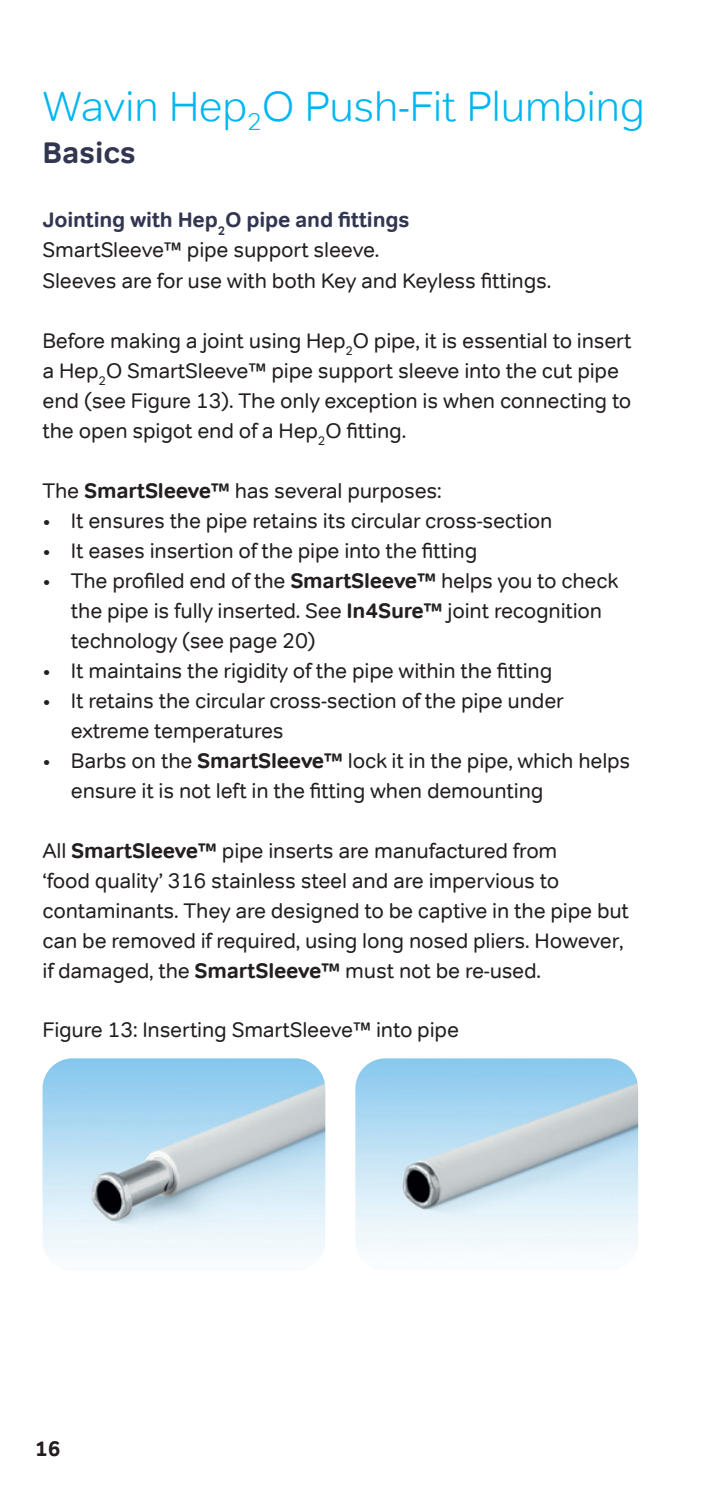
<style>
.page{position:relative;width:702px;height:1489px;background:#fff}
.page>*{position:absolute;margin:0;border:0;box-sizing:border-box;transform-origin:0 0}
.t1{font:300 42.5px "Tondo";color:#00b6f0}
.t2{font:700 30px "Tondo";color:#323650}
.t3{font:21.25px/30px "Tondo";letter-spacing:-.01em;color:#231f20}
.t4{font:700 21.25px "Tondo";color:#231f20}
.s1{font-weight:700;color:#323650}
.s2{font-weight:700}
</style>
<div class="page">
<img style="left:43px;top:1058px;width:282px;height:199px">
<img style="left:355px;top:1058px;width:283px;height:193px">
<h1 class="t1" style="left:43px;top:80px;width:603px">Wavin Hep<sub>2</sub>O Push-Fit Plumbing</h1>
<h2 class="t2" style="left:43px;top:134px;width:95px">Basics</h2>
<p class="t3" style="left:43px;top:205px;width:510px"><span class="s1">Jointing with Hep</span><sub>2</sub><span class="s1">O pipe and fittings<br></span>SmartSleeve™ pipe support sleeve.<br>Sleeves are for use with both Key and Keyless fittings.</p>
<p class="t3" style="left:43px;top:325px;width:590px">Before making a joint using Hep<sub>2</sub>O pipe, it is essential to insert a Hep<sub>2</sub>O SmartSleeve™ pipe support sleeve into the cut pipe end (see Figure 13). The only exception is when connecting to the open spigot end of a Hep<sub>2</sub>O fitting.</p>
<p class="t3" style="left:43px;top:475px;width:400px">The <span class="s2">SmartSleeve™</span> has several purposes:</p>
<p class="t3" style="left:43px;top:505px;width:511px">• It ensures the pipe retains its circular cross-section</p>
<p class="t3" style="left:43px;top:535px;width:436px">• It eases insertion of the pipe into the fitting</p>
<p class="t3" style="left:71px;top:565px;width:549px;text-indent:-28px">• The profiled end of the <span class="s2">SmartSleeve™</span> helps you to check the pipe is fully inserted. See <span class="s2">In4Sure™</span> joint recognition technology (see page 20)</p>
<p class="t3" style="left:43px;top:655px;width:511px">• It maintains the rigidity of the pipe within the fitting</p>
<p class="t3" style="left:71px;top:685px;width:494px;text-indent:-28px">• It retains the circular cross-section of the pipe under extreme temperatures</p>
<p class="t3" style="left:71px;top:745px;width:561px;text-indent:-28px">• Barbs on the <span class="s2">SmartSleeve™</span> lock it in the pipe, which helps ensure it is not left in the fitting when demounting</p>
<p class="t3" style="left:43px;top:835px;width:588px">All <span class="s2">SmartSleeve™</span> pipe inserts are manufactured from<br>‘food quality’ 316 stainless steel and are impervious to contaminants. They are designed to be captive in the pipe but can be removed if required, using long nosed pliers. However, if damaged, the <span class="s2">SmartSleeve™</span> must not be re-used.</p>
<p class="t3" style="left:43px;top:1014px;width:418px">Figure 13: Inserting SmartSleeve™ into pipe</p>
<p class="t4" style="left:35px;top:1435px;width:27px">16</p>
</div>
